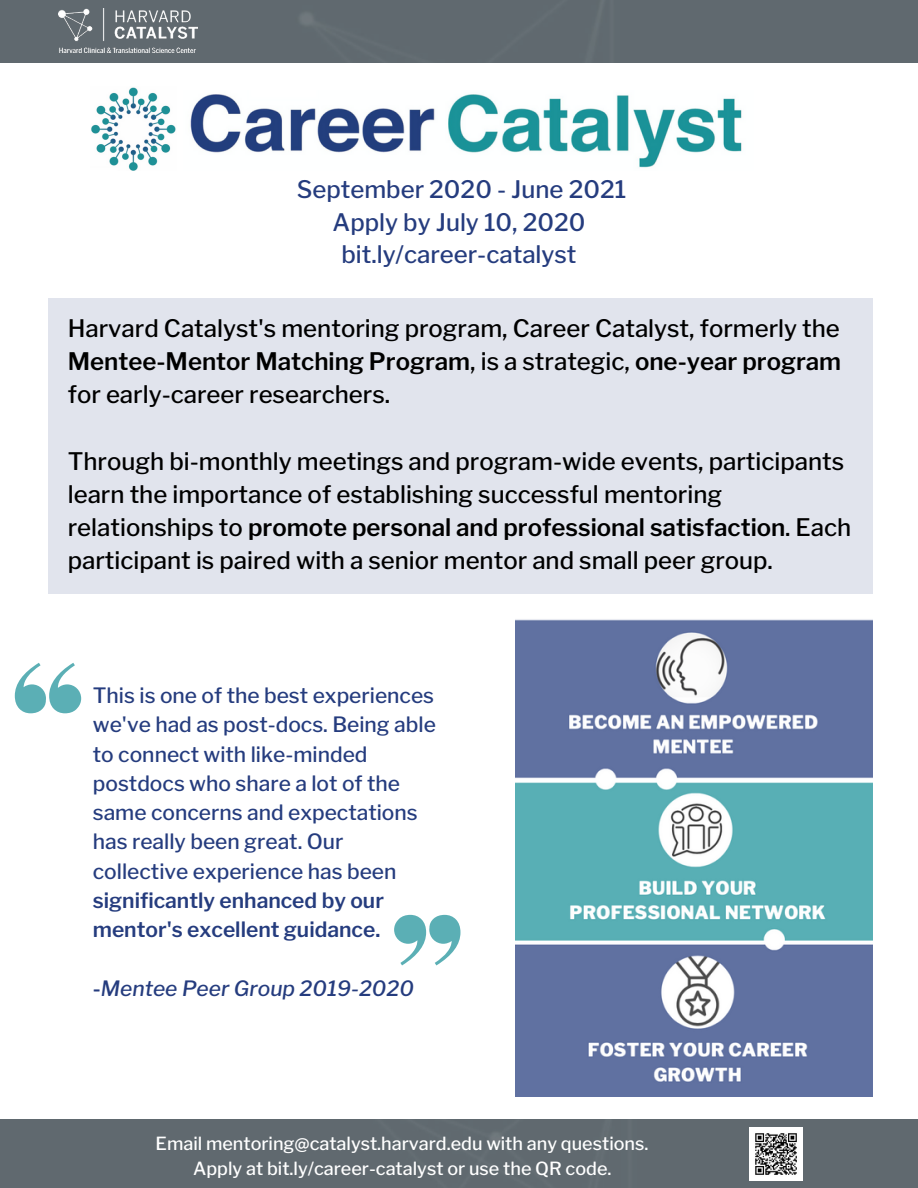
<style>
.page{position:relative;width:918px;height:1188px;background:#fff}
.page>*{position:absolute;margin:0;border:0;box-sizing:border-box;transform-origin:0 0}
.t1{font:500 24px/33.2px "Libre Franklin";color:#000;text-align:justify}
.t2{font:500 24px/32.7px "Libre Franklin";color:#253c7e;text-align:center}
.t3{font:500 21px/29.2px "Libre Franklin";color:#253c7e}
.t4{font:600 21px/29.2px "Libre Franklin";color:#253c7e}
.t5{font:italic 500 21px "Libre Franklin";color:#253c7e}
.t6{font:500 18px "Libre Franklin";color:#fff}
.s1{font-weight:600}
.s2{font-weight:600;font-style:normal}
</style>
<div class="page">
<div style="left:48px;top:298px;width:825px;height:296px;background:#e1e4ed"></div>
<div style="left:0;top:0;width:918px;height:63px;background:#60696f"></div>
<div style="left:0;top:1120px;width:918px;height:68px;background:#60696f"></div>
<img style="left:58px;top:9px;width:140px;height:44px">
<svg style="left:15px;top:663px;width:66px;height:50px"></svg>
<svg style="left:394px;top:915px;width:66px;height:50px"></svg>
<img style="left:750px;top:1128px;width:52px;height:53px">
<img style="left:190px;top:94px;width:552px;height:74px">
<img style="left:91px;top:87px;width:85px;height:84px">
<img style="left:516px;top:619px;width:357px;height:478px">
<p class="t2" style="left:297px;top:173px;width:331px">September 2020 - June 2021<br>Apply by July 10, 2020 bit.ly/career-catalyst</p>
<p class="t1" style="left:68px;top:312px;width:775px">Harvard Catalyst's mentoring program, Career Catalyst, formerly the <span class="s1">Mentee-Mentor Matching Program</span>, is a strategic, <span class="s1">one-year program </span>for early-career researchers.</p>
<p class="t1" style="left:68px;top:445px;width:785px;text-align:left">Through bi-monthly meetings and program-wide events, participants learn the importance of establishing successful mentoring relationships to <span class="s1">promote personal and professional satisfaction</span>. Each participant is paired with a senior mentor and small peer group.</p>
<p class="t3" style="left:93px;top:681px;width:345px">This is one of the best experiences we've had as post-docs. Being able to connect with like-minded postdocs who share a lot of the same concerns and expectations has really been great. Our collective experience has been</p>
<p class="t4" style="left:93px;top:886px;width:293px">significantly enhanced by our mentor's excellent guidance.</p>
<p class="t5" style="left:93px;top:975px;width:323px"><span class="s2">-</span>Mentee Peer Group 2019-2020</p>
<p class="t6" style="left:156px;top:1133px;width:494px">Email mentoring@catalyst.harvard.edu with any questions.</p>
<p class="t6" style="left:193px;top:1158px;width:420px">Apply at bit.ly/career-catalyst or use the QR code.</p>
</div>
